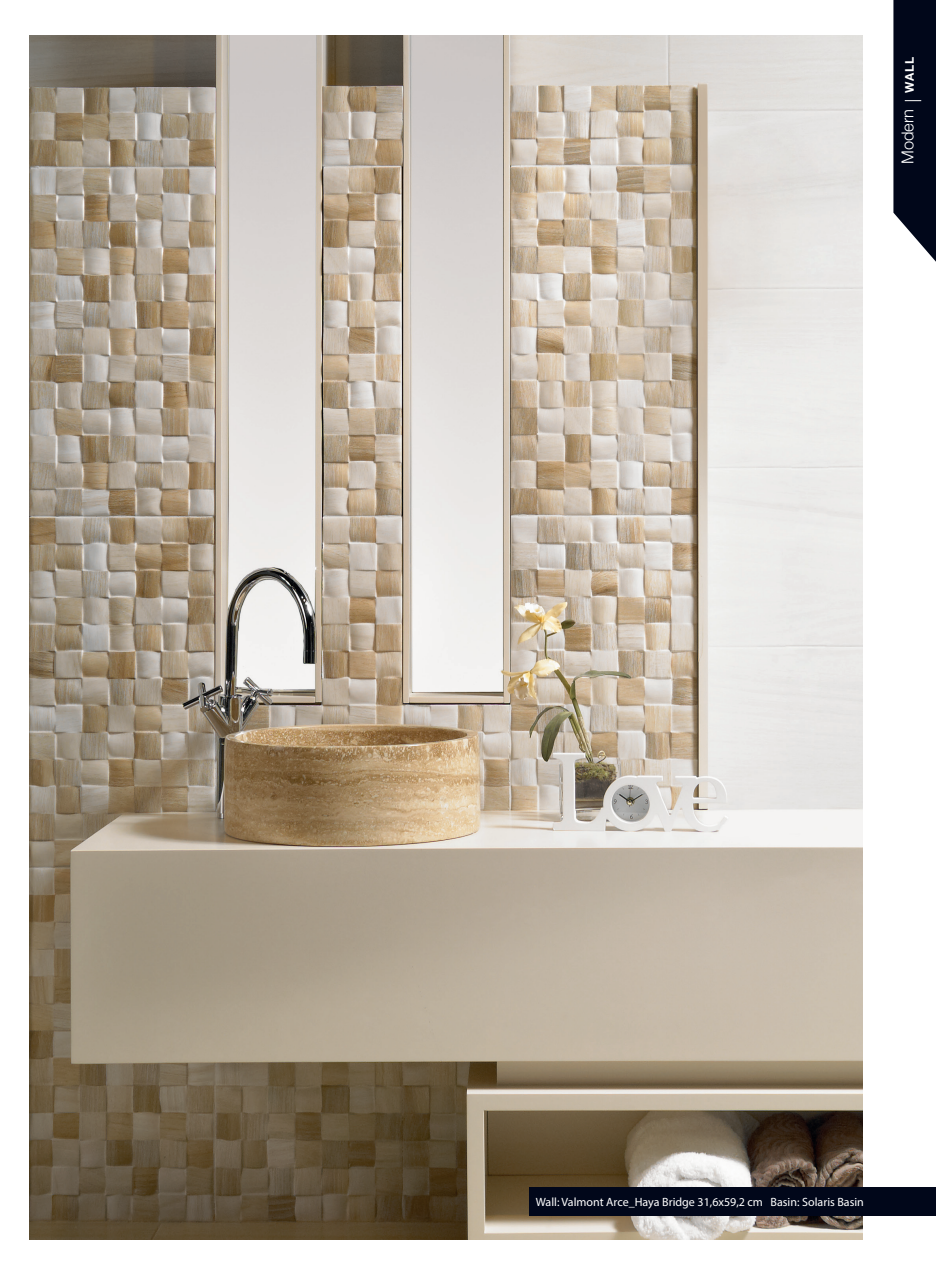
<style>
.page{position:relative;width:936px;height:1276px;background:#fff}
.page>*{position:absolute;margin:0;border:0;box-sizing:border-box;transform-origin:0 0}
.t1{font:300 16.5px "Helvetica Neue LT Std";color:#fff}
.t2{font:12px "Myriad Pro";color:#fff}
.t3{font:700 12px "Helvetica Neue LT Std";color:#fff}
</style>
<div class="page">
<svg style="left:893px;top:0;width:42px;height:261px;background:#1e2334"></svg>
<img style="left:30px;top:36px;width:832px;height:1203px">
<div style="left:529px;top:1186px;width:406px;height:29px;background:#01071a"></div>
<p class="t3" style="left:902px;top:93px;width:37px;rotate:-90deg">WALL</p>
<p class="t1" style="left:897px;top:164px;width:57px;rotate:-90deg">Modern</p>
<p class="t2" style="left:535px;top:1194px;width:329px">Wall: Valmont Arce_Haya Bridge 31,6x59,2 cm Basin: Solaris Basin</p>
</div>
